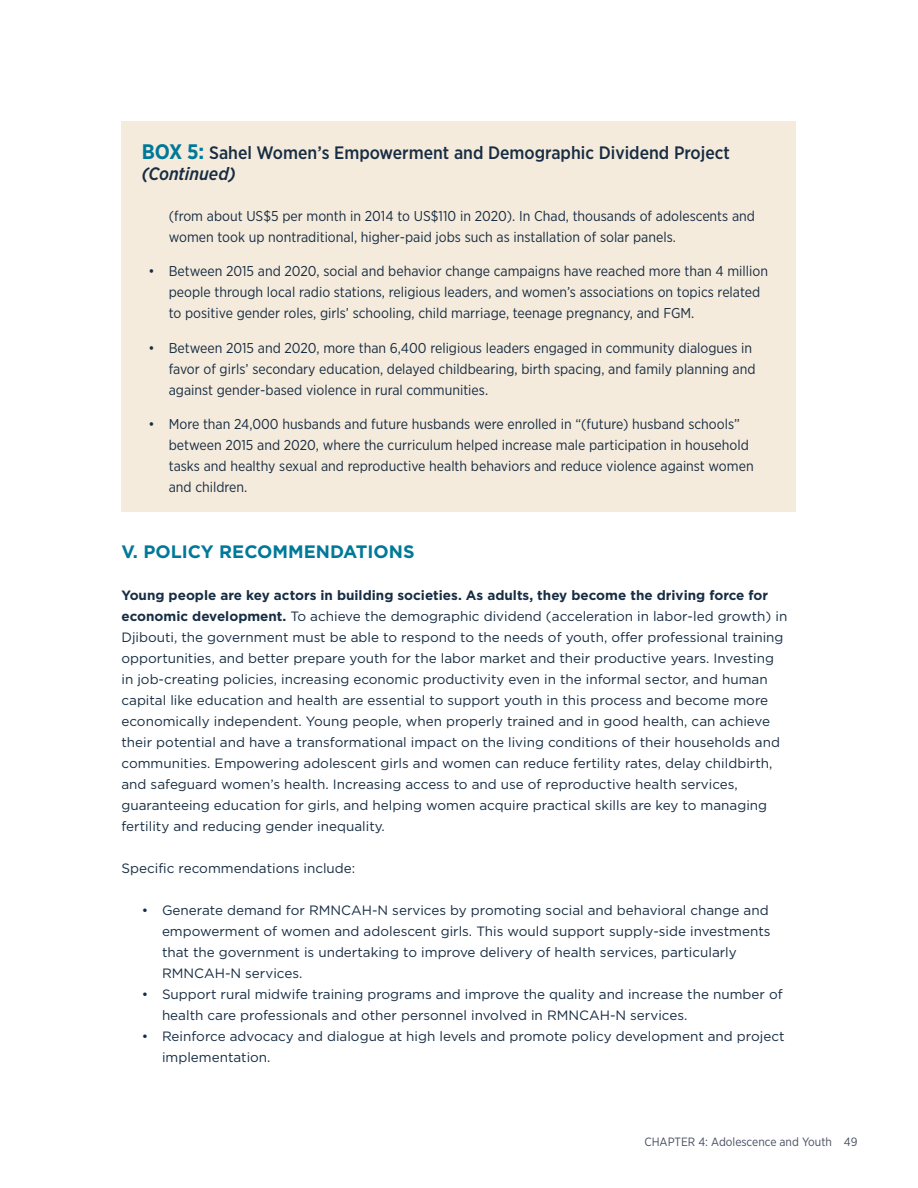
<style>
.page{position:relative;width:918px;height:1188px;background:#fff}
.page>*{position:absolute;margin:0;border:0;box-sizing:border-box;transform-origin:0 0}
.t1{font:500 18px/21px "Gotham Narrow";color:#172d43}
.t2{font:700 18px "Gotham";color:#007999}
.t3{font:14.25px/21px "Gotham Narrow";color:#172d43}
.t4{font:13.5px/21px "Gotham";color:#172d43}
.t5{font:12px "Gotham Narrow";color:#464e61}
.s1{font-weight:700;font-size:21px;color:#007999}
.s2{font-style:italic}
.s3{font-weight:700}
</style>
<div class="page">
<div style="left:122px;top:122px;width:674px;height:390px;background:#f5ebdc"></div>
<h1 class="t1" style="left:142px;top:142px;width:590px"><span class="s1">BOX 5:</span> Sahel Women’s Empowerment and Demographic Dividend Project <span class="s2">(Continued)</span></h1>
<p class="t3" style="left:169px;top:205px;width:588px">(from about US$5 per month in 2014 to US$110 in 2020). In Chad, thousands of adolescents and women took up nontraditional, higher-paid jobs such as installation of solar panels.</p>
<p class="t3" style="left:169px;top:260px;width:601px;text-indent:-20px">• Between 2015 and 2020, social and behavior change campaigns have reached more than 4 million people through local radio stations, religious leaders, and women’s associations on topics related to positive gender roles, girls’ schooling, child marriage, teenage pregnancy , and FGM.</p>
<p class="t3" style="left:169px;top:337px;width:588px;text-indent:-20px">• Between 2015 and 2020, more than 6,400 religious leaders engaged in community dialogues in favor of girls’ secondary education, delayed childbearing, birth spacing, and family planning and against gender-based violence in rural communities.</p>
<p class="t3" style="left:169px;top:413px;width:586px;text-indent:-20px">• More than 24,000 husbands and future husbands were enrolled in “(future) husband schools” between 2015 and 2020, where the curriculum helped increase male participation in household tasks and healthy sexual and reproductive health behaviors and reduce violence against women and children.</p>
<h3 class="t2" style="left:121px;top:540px;width:295px">V. POLICY RECOMMENDATIONS</h3>
<p class="t4" style="left:122px;top:584px;width:667px"><span class="s3">Young people are key actors in building societies. As adults, they become the driving force for economic development.</span> To achieve the demographic dividend (acceleration in labor-led growth) in Djibouti, the government must be able to respond to the needs of youth, offer professional training opportunities, and better prepare youth for the labor market and their productive years. Investing in job-creating policies, increasing economic productivity even in the informal sector, and human capital like education and health are essential to support youth in this process and become more economically independent. Young people, when properly trained and in good health, can achieve their potential and have a transformational impact on the living conditions of their households and communities. Empowering adolescent girls and women can reduce fertility rates, delay childbirth, and safeguard women’s health. Increasing access to and use of reproductive health services, guaranteeing education for girls, and helping women acquire practical skills are key to managing fertility and reducing gender inequality.</p>
<p class="t4" style="left:122px;top:858px;width:235px">Specific recommendations include:</p>
<p class="t4" style="left:162px;top:899px;width:610px;text-indent:-20px">• Generate demand for RMNCAH-N services by promoting social and behavioral change and empowerment of women and adolescent girls. This would support supply-side investments that the government is undertaking to improve delivery of health services, particularly RMNCAH-N services.</p>
<p class="t4" style="left:162px;top:983px;width:622px;text-indent:-20px">• Support rural midwife training programs and improve the quality and increase the number of health care professionals and other personnel involved in RMNCAH-N services.</p>
<p class="t4" style="left:162px;top:1025px;width:624px;text-indent:-20px">• Reinforce advocacy and dialogue at high levels and promote policy development and project implementation.</p>
<p class="t5" style="left:644px;top:1134px;width:215px">CHAPTER 4: Adolescence and Youth 49</p>
</div>
